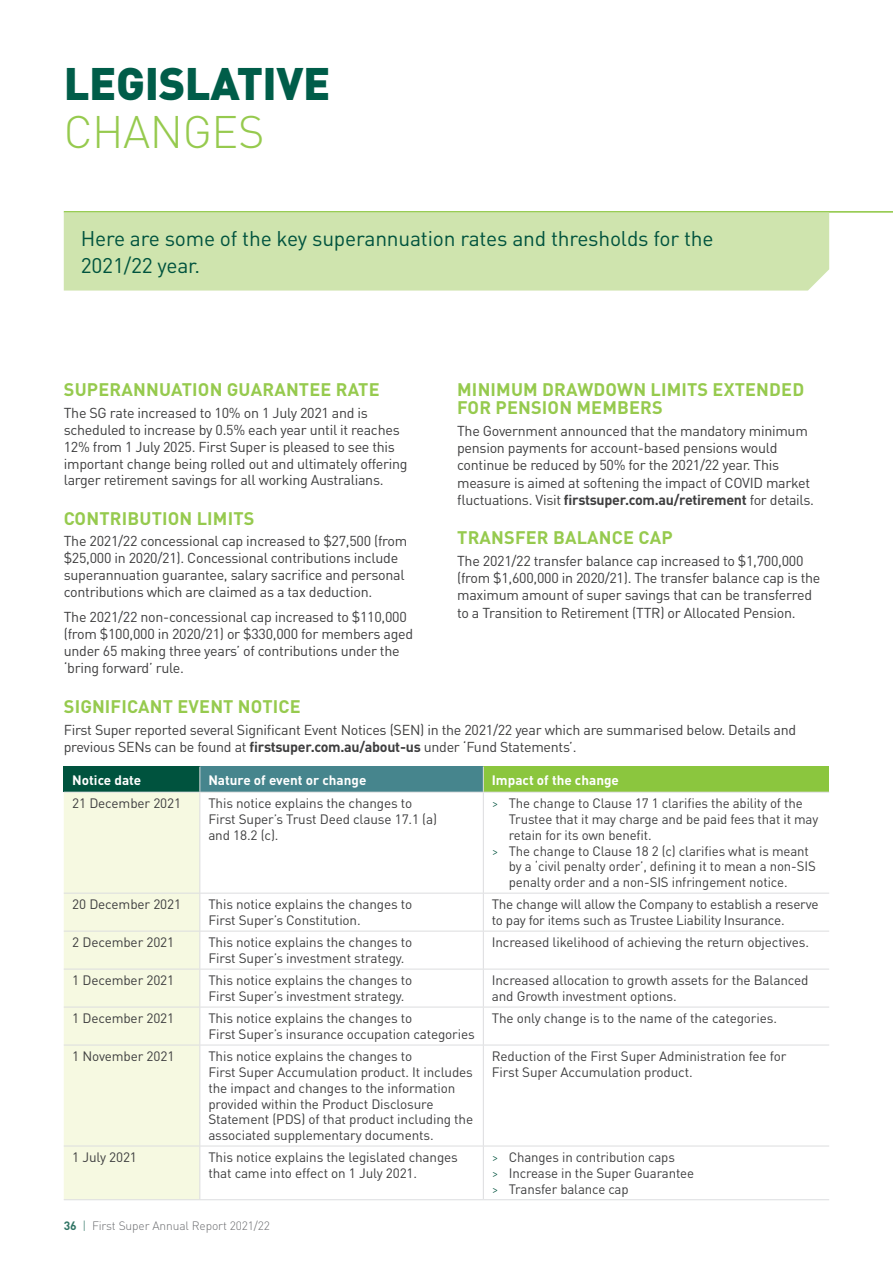
<style>
.page{position:relative;width:893px;height:1263px;background:#fff}
.page>*{position:absolute;margin:0;border:0;box-sizing:border-box;transform-origin:0 0}
.t1{font:900 45px/48px "DINOT";letter-spacing:-.01em;color:#005d49}
.SALT__Intro_Paragrap{font:21px/27px "DINOT";letter-spacing:-.01em;color:#00533e}
.SALT__Heading_L1{font:700 18px/18px "DINOT";letter-spacing:.01em;color:#96ca4e}
.SALT__Body_Copy_9_5{font:14.25px/17px "DINOT";letter-spacing:-.02em;color:#3e3e3f}
.SALT__Body_Copy_9_5-2{font:13.5px/15.8px "DINOT";letter-spacing:-.01em;color:#3e3e3f}
.t2{font:700 13.5px "DINOT";color:#fff}
.t3{font:300 12px "DINOT";letter-spacing:-.01em;color:#6c6d70}
.s1{font-weight:300;color:#96ca4e}
.s2{font-weight:700}
.s3{font-weight:300;color:#00533e}
.s4{font-weight:700;color:#317565}
.s5{color:#317565}
</style>
<div class="page">
<hr style="left:64px;top:211px;width:829px;height:2px;background:#8bc63e">
<div style="left:64px;top:767px;width:136px;height:25px;background:#00533e"></div>
<div style="left:200px;top:767px;width:283px;height:25px;background:#46858d"></div>
<div style="left:483px;top:767px;width:346px;height:25px;background:#8bc63e"></div>
<div style="left:64px;top:793px;width:135px;height:406px;background:#f6f9e1"></div>
<svg style="left:199px;top:767px;width:1px;height:25px"></svg>
<svg style="left:483px;top:767px;width:1px;height:25px"></svg>
<hr style="left:64px;top:792px;width:136px;height:1px;background:#dcdddf">
<hr style="left:200px;top:792px;width:283px;height:1px;background:#dcdddf">
<hr style="left:199px;top:792px;width:1px;height:101px;background:#dcdddf">
<hr style="left:483px;top:792px;width:346px;height:1px;background:#dcdddf">
<hr style="left:483px;top:792px;width:1px;height:101px;background:#dcdddf">
<hr style="left:64px;top:893px;width:136px;height:1px;background:#dcdddf">
<hr style="left:200px;top:893px;width:283px;height:1px;background:#dcdddf">
<hr style="left:199px;top:893px;width:1px;height:38px;background:#dcdddf">
<hr style="left:483px;top:893px;width:346px;height:1px;background:#dcdddf">
<hr style="left:483px;top:893px;width:1px;height:38px;background:#dcdddf">
<hr style="left:64px;top:931px;width:136px;height:1px;background:#dcdddf">
<hr style="left:200px;top:931px;width:283px;height:1px;background:#dcdddf">
<hr style="left:199px;top:931px;width:1px;height:38px;background:#dcdddf">
<hr style="left:483px;top:931px;width:346px;height:1px;background:#dcdddf">
<hr style="left:483px;top:931px;width:1px;height:38px;background:#dcdddf">
<hr style="left:64px;top:969px;width:136px;height:1px;background:#dcdddf">
<hr style="left:200px;top:969px;width:283px;height:1px;background:#dcdddf">
<hr style="left:199px;top:969px;width:1px;height:38px;background:#dcdddf">
<hr style="left:483px;top:969px;width:346px;height:1px;background:#dcdddf">
<hr style="left:483px;top:969px;width:1px;height:38px;background:#dcdddf">
<hr style="left:64px;top:1007px;width:136px;height:1px;background:#dcdddf">
<hr style="left:200px;top:1007px;width:283px;height:1px;background:#dcdddf">
<hr style="left:199px;top:1007px;width:1px;height:38px;background:#dcdddf">
<hr style="left:483px;top:1007px;width:346px;height:1px;background:#dcdddf">
<hr style="left:483px;top:1007px;width:1px;height:38px;background:#dcdddf">
<hr style="left:64px;top:1045px;width:136px;height:1px;background:#dcdddf">
<hr style="left:200px;top:1045px;width:283px;height:1px;background:#dcdddf">
<hr style="left:199px;top:1045px;width:1px;height:101px;background:#dcdddf">
<hr style="left:483px;top:1045px;width:346px;height:1px;background:#dcdddf">
<hr style="left:483px;top:1045px;width:1px;height:101px;background:#dcdddf">
<hr style="left:64px;top:1146px;width:136px;height:1px;background:#dcdddf">
<hr style="left:200px;top:1146px;width:283px;height:1px;background:#dcdddf">
<hr style="left:199px;top:1146px;width:1px;height:53px;background:#dcdddf">
<hr style="left:483px;top:1146px;width:346px;height:1px;background:#dcdddf">
<hr style="left:483px;top:1146px;width:1px;height:53px;background:#dcdddf">
<hr style="left:64px;top:1199px;width:136px;height:1px;background:#dcdddf">
<hr style="left:200px;top:1199px;width:283px;height:1px;background:#dcdddf">
<hr style="left:483px;top:1199px;width:346px;height:1px;background:#dcdddf">
<div style="left:64px;top:213px;width:765px;height:78px;background:#cfe4ae"></div>
<p class="t1" style="left:64px;top:58px;width:268px">LEGISLATIVE<br><span class="s1">CHANGES</span></p>
<p class="SALT__Intro_Paragrap" style="left:81px;top:224px;width:634px">Here are some of the key superannuation rates and thresholds for the<br>2021/22 year.</p>
<p class="SALT__Heading_L1" style="left:64px;top:380px;width:317px">SUPERANNUATION GUARANTEE RATE</p>
<p class="SALT__Body_Copy_9_5" style="left:64px;top:403px;width:345px">The SG rate increased to 10% on 1 July 2021 and is scheduled to increase by 0.5% each year until it reaches 12% from 1 July 2025. First Super is pleased to see this important change being rolled out and ultimately offering larger retirement savings for all working Australians.</p>
<p class="SALT__Heading_L1" style="left:64px;top:508px;width:192px">CONTRIBUTION LIMITS</p>
<p class="SALT__Body_Copy_9_5" style="left:64px;top:532px;width:345px">The 2021/22 concessional cap increased to $27,500 (from $25,000 in 2020/21). Concessional contributions include superannuation guarantee, salary sacrifice and personal contributions which are claimed as a tax deduction.</p>
<p class="SALT__Body_Copy_9_5" style="left:64px;top:608px;width:351px">The 2021/22 non-concessional cap increased to $110,000 (from $100,000 in 2020/21) or $330,000 for members aged under 65 making three years’ of contributions under the ‘bring forward’ rule.</p>
<p class="SALT__Heading_L1" style="left:457px;top:380px;width:348px">MINIMUM DRAWDOWN LIMITS EXTENDED<br>FOR PENSION MEMBERS</p>
<p class="SALT__Body_Copy_9_5" style="left:457px;top:422px;width:358px">The Government announced that the mandatory minimum pension payments for account-based pensions would continue be reduced by 50% for the 2021/22 year. This measure is aimed at softening the impact of COVID market fluctuations. Visit <span class="s2">firstsuper.com.au/retirement</span> for details.</p>
<p class="SALT__Heading_L1" style="left:457px;top:528px;width:217px">TRANSFER BALANCE CAP</p>
<p class="SALT__Body_Copy_9_5" style="left:457px;top:551px;width:365px">The 2021/22 transfer balance cap increased to $1,700,000 (from $1,600,000 in 2020/21). The transfer balance cap is the maximum amount of super savings that can be transferred to a Transition to Retirement (TTR) or Allocated Pension.</p>
<p class="SALT__Heading_L1" style="left:64px;top:697px;width:238px">SIGNIFICANT EVENT NOTICE</p>
<p class="SALT__Body_Copy_9_5" style="left:64px;top:720px;width:734px">First Super reported several Significant Event Notices (SEN) in the 2021/22 year which are summarised below. Details and previous SENs can be found at <span class="s2">firstsuper.com.au/about-us</span> under ‘Fund Statements’.</p>
<p class="t2" style="left:72px;top:770px;width:71px">Notice date</p>
<p class="t2" style="left:208px;top:770px;width:160px">Nature of event or change</p>
<p class="t2" style="left:492px;top:770px;width:129px">Impact of the change</p>
<p class="SALT__Body_Copy_9_5-2" style="left:72px;top:795px;width:110px">21 December 2021</p>
<p class="SALT__Body_Copy_9_5-2" style="left:208px;top:795px;width:230px">This notice explains the changes to<br>First Super’s Trust Deed clause 17.1 (a) and 18.2 (c).</p>
<p class="SALT__Body_Copy_9_5-2" style="left:509px;top:795px;width:311px;text-indent:-17px"><span class="s3">&gt;</span> The change to Clause 17 1 clarifies the ability of the<br>Trustee that it may charge and be paid fees that it may retain for its own benefit.</p>
<p class="SALT__Body_Copy_9_5-2" style="left:509px;top:842px;width:308px;text-indent:-17px"><span class="s3">&gt;</span> The change to Clause 18 2 (c) clarifies what is meant by a ‘civil penalty order’, defining it to mean a non-SIS penalty order and a non-SIS infringement notice.</p>
<p class="SALT__Body_Copy_9_5-2" style="left:72px;top:896px;width:110px">20 December 2021</p>
<p class="SALT__Body_Copy_9_5-2" style="left:208px;top:896px;width:205px">This notice explains the changes to<br>First Super’s Constitution.</p>
<p class="SALT__Body_Copy_9_5-2" style="left:492px;top:896px;width:328px">The change will allow the Company to establish a reserve to pay for items such as Trustee Liability Insurance.</p>
<p class="SALT__Body_Copy_9_5-2" style="left:72px;top:934px;width:103px">2 December 2021</p>
<p class="SALT__Body_Copy_9_5-2" style="left:208px;top:934px;width:205px">This notice explains the changes to<br>First Super’s investment strategy.</p>
<p class="SALT__Body_Copy_9_5-2" style="left:492px;top:934px;width:319px">Increased likelihood of achieving the return objectives.</p>
<p class="SALT__Body_Copy_9_5-2" style="left:72px;top:972px;width:103px">1 December 2021</p>
<p class="SALT__Body_Copy_9_5-2" style="left:208px;top:972px;width:205px">This notice explains the changes to<br>First Super’s investment strategy.</p>
<p class="SALT__Body_Copy_9_5-2" style="left:492px;top:972px;width:318px">Increased allocation to growth assets for the Balanced and Growth investment options.</p>
<p class="SALT__Body_Copy_9_5-2" style="left:72px;top:1010px;width:103px">1 December 2021</p>
<p class="SALT__Body_Copy_9_5-2" style="left:208px;top:1010px;width:268px">This notice explains the changes to<br>First Super’s insurance occupation categories</p>
<p class="SALT__Body_Copy_9_5-2" style="left:492px;top:1010px;width:287px">The only change is to the name of the categories.</p>
<p class="SALT__Body_Copy_9_5-2" style="left:72px;top:1048px;width:104px">1 November 2021</p>
<p class="SALT__Body_Copy_9_5-2" style="left:208px;top:1048px;width:266px">This notice explains the changes to<br>First Super Accumulation product. It includes the impact and changes to the information provided within the Product Disclosure Statement (PDS) of that product including the associated supplementary documents.</p>
<p class="SALT__Body_Copy_9_5-2" style="left:492px;top:1048px;width:296px">Reduction of the First Super Administration fee for<br>First Super Accumulation product.</p>
<p class="SALT__Body_Copy_9_5-2" style="left:72px;top:1149px;width:66px">1 July 2021</p>
<p class="SALT__Body_Copy_9_5-2" style="left:208px;top:1149px;width:251px">This notice explains the legislated changes that came into effect on 1 July 2021.</p>
<p class="SALT__Body_Copy_9_5-2" style="left:492px;top:1149px;width:185px"><span class="s3">&gt;</span> Changes in contribution caps</p>
<p class="SALT__Body_Copy_9_5-2" style="left:492px;top:1165px;width:204px"><span class="s3">&gt;</span> Increase in the Super Guarantee</p>
<p class="SALT__Body_Copy_9_5-2" style="left:492px;top:1180px;width:138px"><span class="s3">&gt;</span> Transfer balance cap</p>
<p class="t3" style="left:64px;top:1217px;width:208px"><span class="s4">36</span> <span class="s5">|</span> First Super Annual Report 2021/22</p>
</div>
